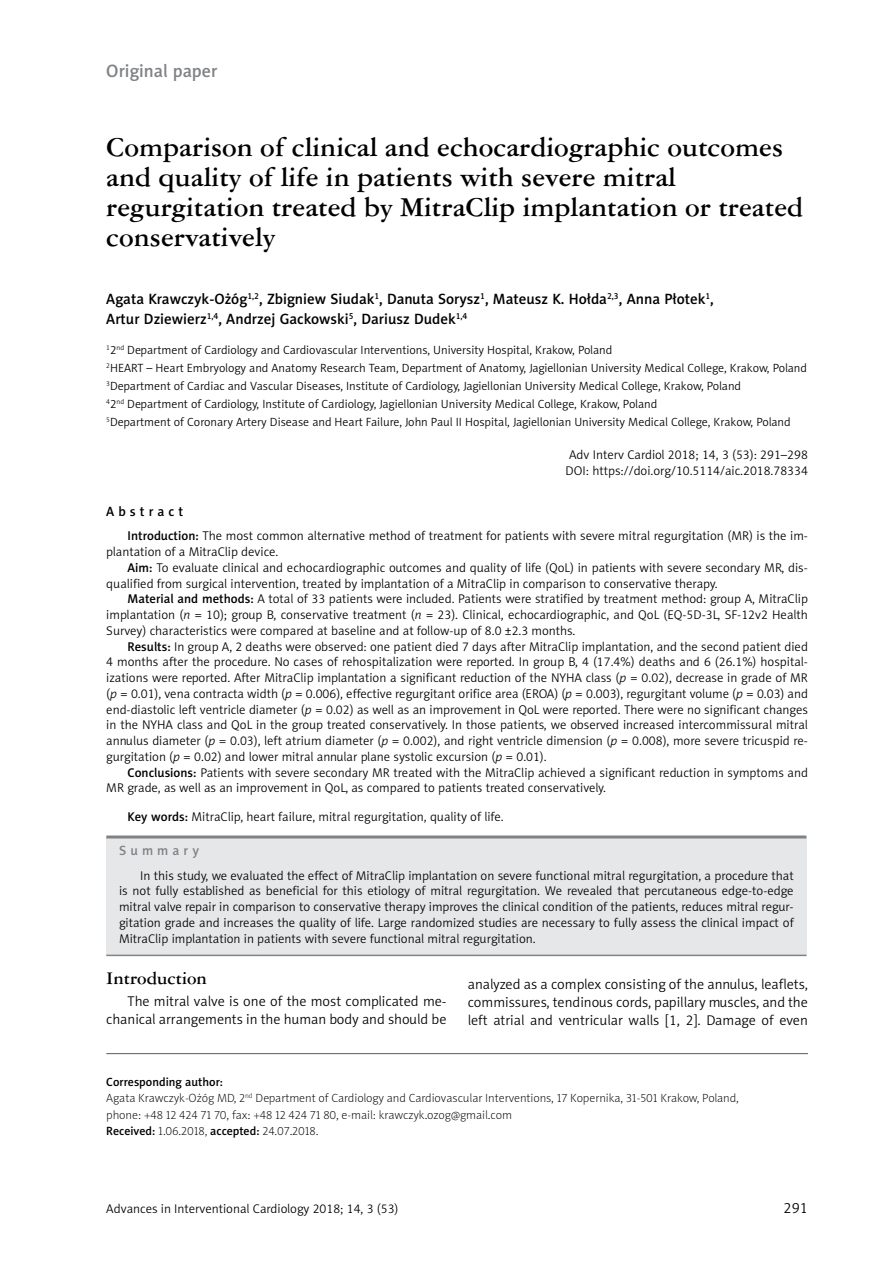
<style>
.page{position:relative;width:893px;height:1263px;background:#fff}
.page>*{position:absolute;margin:0;border:0;box-sizing:border-box;transform-origin:0 0}
.t1{font:700 25.5px/30px "Ameri Garmnd PL";color:#000}
.t2{font:18px "Naomi Sans EFN Medium";color:#808285}
.t3{font:700 16.5px "Ameri Garmnd PL";color:#000}
.t4{font:15px/19.5px "Naomi Sans EFN Medium";color:#000}
.t5{font:15px "Naomi Sans EFN Light";color:#000}
.t6{font:14.25px/18px "Naomi Sans EFN Light";color:#000;text-align:right}
.t7{font:13.5px "Naomi Sans EFN Medium";letter-spacing:.3em;color:#000}
.t8{font:13.5px "Naomi Sans EFN Medium";letter-spacing:.3em;color:#808285}
.t9{font:12.75px/15.8px "Naomi Sans EFN Light";color:#000}
.t10{font:12px/18px "Naomi Sans EFN Light";color:#000}
.t11{font:12px/16.5px "Naomi Sans EFN Thin";color:#000}
.t12{font:12px "Naomi Sans EFN Medium";color:#000}
.s1{font-family:"Naomi Sans EFN Medium"}
.s2{font-style:italic}
</style>
<div class="page">
<hr style="left:106px;top:1053px;width:702px;height:1px;background:#58595b">
<div style="left:106px;top:837px;width:700px;height:118px;background:#e6e7e8"></div>
<hr style="left:106px;top:835px;width:700px;height:3px;background:#808285">
<hr style="left:106px;top:955px;width:700px;height:1px;background:#808285">
<h2 class="t2" style="left:106px;top:60px;width:113px">Original paper</h2>
<h1 class="t1" style="left:106px;top:131px;width:698px">Comparison of clinical and echocardiographic outcomes and quality of life in patients with severe mitral regurgitation treated by MitraClip implantation or treated conservatively</h1>
<p class="t4" style="left:106px;top:289px;width:609px">Agata Krawczyk-Ożóg<sup>1,2</sup>, Zbigniew Siudak<sup>1</sup>, Danuta Sorysz<sup>1</sup>, Mateusz K. Hołda<sup>2,3</sup>, Anna Płotek<sup>1</sup>,<br>Artur Dziewierz<sup>1,4</sup>, Andrzej Gackowski<sup>5</sup>, Dariusz Dudek<sup>1,4</sup></p>
<p class="t10" style="left:106px;top:341px;width:702px"><sup>1</sup>2<sup>nd</sup> Department of Cardiology and Cardiovascular Interventions, University Hospital, Krakow, Poland<br><sup>2</sup>HEART – Heart Embryology and Anatomy Research Team, Department of Anatomy, Jagiellonian University Medical College, Krakow, Poland <sup>3</sup>Department of Cardiac and Vascular Diseases, Institute of Cardiology, Jagiellonian University Medical College, Krakow, Poland<br><sup>4</sup>2<sup>nd</sup> Department of Cardiology, Institute of Cardiology, Jagiellonian University Medical College, Krakow, Poland<br><sup>5</sup>Department of Coronary Artery Disease and Heart Failure, John Paul II Hospital, Jagiellonian University Medical College, Krakow, Poland</p>
<p class="t9" style="left:566px;top:447px;width:244px">Adv Interv Cardiol 2018; 14, 3 (53): 291–298<br>DOI: https://doi.org/10.5114/aic.2018.78334</p>
<p class="t7" style="left:106px;top:504px;width:78px">Abstract</p>
<p class="t9" style="left:106px;top:528px;width:703px;text-indent:21px"><span class="s1">Introduction:</span> The most common alternative method of treatment for patients with severe mitral regurgitation (MR) is the im&shy;plantation of a MitraClip device.</p>
<p class="t9" style="left:106px;top:560px;width:703px;text-indent:21px"><span class="s1">Aim:</span> To evaluate clinical and echocardiographic outcomes and quality of life (QoL) in patients with severe secondary MR, dis&shy;qualified from surgical intervention, treated by implantation of a MitraClip in comparison to conservative therapy.</p>
<p class="t9" style="left:106px;top:591px;width:703px;text-align:justify;text-indent:21px"><span class="s1">Material and methods:</span> A total of 33 patients were included. Patients were stratified by treatment method: group A, MitraClip implantation (<span class="s2">n</span> = 10); group B, conservative treatment (<span class="s2">n</span> = 23). Clinical, echocardiographic, and QoL (EQ-5D-3L, SF-12v2 Health Survey) characteristics were compared at baseline and at follow-up of 8.0 ±2.3 months.</p>
<p class="t9" style="left:106px;top:638px;width:703px;text-align:justify;text-indent:21px"><span class="s1">Results:</span> In group A, 2 deaths were observed: one patient died 7 days after MitraClip implantation, and the second patient died 4 months after the procedure. No cases of rehospitalization were reported. In group B, 4 (17.4%) deaths and 6 (26.1%) hospital&shy;izations were reported. After MitraClip implantation a significant reduction of the NYHA class (<span class="s2">p</span> = 0.02), decrease in grade of MR (<span class="s2">p</span> = 0.01), vena contracta width (<span class="s2">p</span> = 0.006), effective regurgitant orifice area (EROA) (<span class="s2">p</span> = 0.003), regurgitant volume (<span class="s2">p</span> = 0.03) and end-diastolic left ventricle diameter (<span class="s2">p</span> = 0.02) as well as an improvement in QoL were reported. There were no significant changes in the NYHA class and QoL in the group treated conservatively. In those patients, we observed increased intercommissural mitral annulus diameter (<span class="s2">p</span> = 0.03), left atrium diameter (<span class="s2">p</span> = 0.002), and right ventricle dimension (<span class="s2">p</span> = 0.008), more severe tricuspid re&shy;gurgitation (<span class="s2">p</span> = 0.02) and lower mitral annular plane systolic excursion (<span class="s2">p</span> = 0.01).</p>
<p class="t9" style="left:106px;top:764px;width:703px;text-indent:21px"><span class="s1">Conclusions:</span> Patients with severe secondary MR treated with the MitraClip achieved a significant reduction in symptoms and<br>MR grade, as well as an improvement in QoL, as compared to patients treated conservatively.</p>
<p class="t9" style="left:128px;top:809px;width:377px"><span class="s1">Key words:</span> MitraClip, heart failure, mitral regurgitation, quality of life.</p>
<p class="t8" style="left:119px;top:843px;width:82px">Summary</p>
<p class="t9" style="left:119px;top:867px;width:676px;text-align:justify;text-indent:21px">In this study, we evaluated the effect of MitraClip implantation on severe functional mitral regurgitation, a procedure that is not fully established as beneficial for this etiology of mitral regurgitation. We revealed that percutaneous edge-to-edge mitral valve repair in comparison to conservative therapy improves the clinical condition of the patients, reduces mitral regur&shy;gitation grade and increases the quality of life. Large randomized studies are necessary to fully assess the clinical impact of MitraClip implantation in patients with severe functional mitral regurgitation.</p>
<p class="t3" style="left:106px;top:967px;width:102px">Introduction</p>
<p class="t6" style="left:106px;top:992px;width:342px">The mitral valve is one of the most complicated me&shy;chanical arrangements in the human body and should be</p>
<p class="t6" style="left:468px;top:975px;width:342px;text-align:justify">analyzed as a complex consisting of the annulus, leaflets, commissures, tendinous cords, papillary muscles, and the left atrial and ventricular walls [1, 2]. Damage of even</p>
<p class="t12" style="left:106px;top:1075px;width:118px">Corresponding author:</p>
<p class="t11" style="left:106px;top:1090px;width:634px">Agata Krawczyk-Ożóg MD, 2<sup>nd</sup> Department of Cardiology and Cardiovascular Interventions, 17 Kopernika, 31-501 Krakow, Poland, phone: +48 12 424 71 70, fax: +48 12 424 71 80, e-mail: krawczyk.ozog@gmail.com<br><span class="s1">Received:</span> 1.06.2018, <span class="s1">accepted:</span> 24.07.2018.</p>
<p class="t9" style="left:106px;top:1201px;width:294px">Advances in Interventional Cardiology 2018; 14, 3 (53)</p>
<p class="t5" style="left:784px;top:1199px;width:26px">291</p>
</div>
